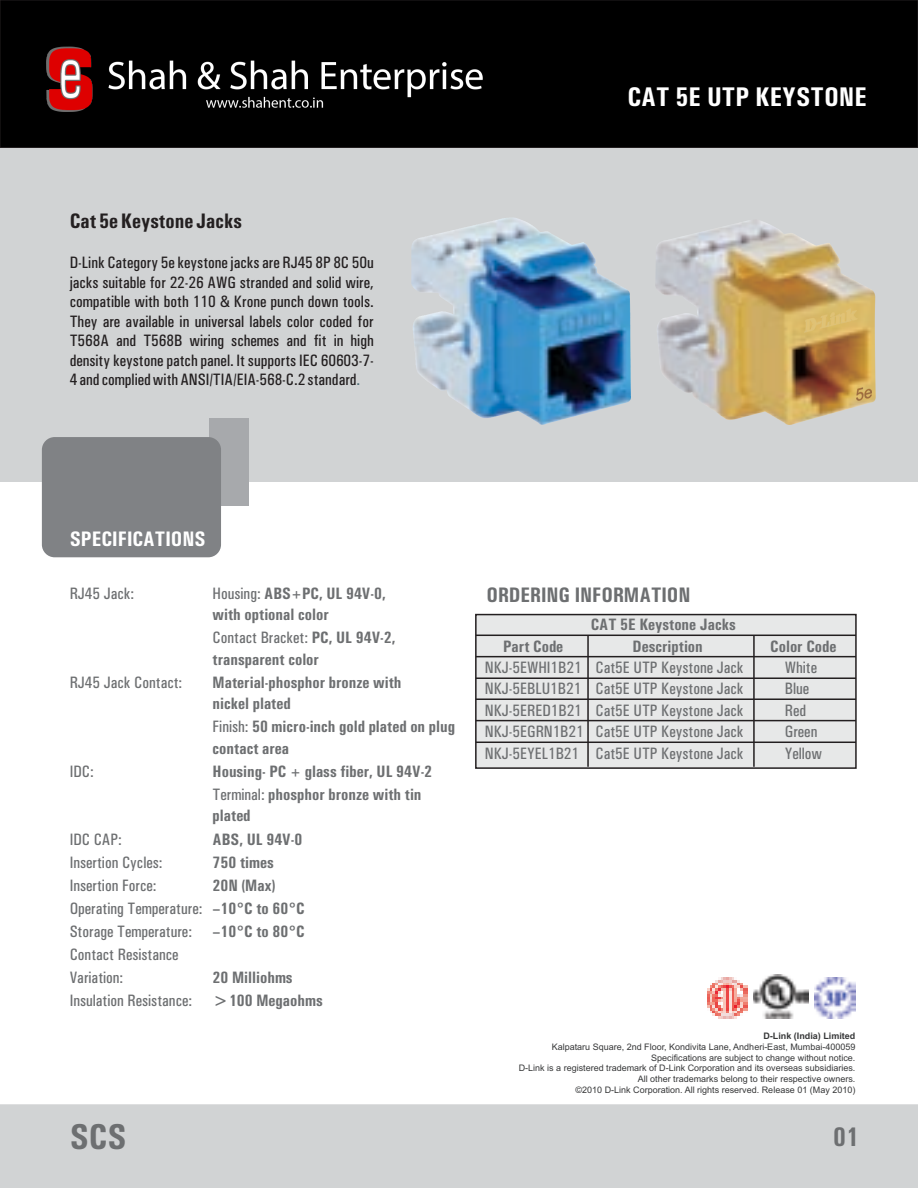
<style>
.page{position:relative;width:918px;height:1188px;background:#fff}
.page>*{position:absolute;margin:0;border:0;box-sizing:border-box;transform-origin:0 0}
.t1{font:700 condensed 36px "Univers";color:#6d6f71}
.t2{font:700 condensed 27px "Univers";color:#fff}
.t3{font:700 condensed 27px "Univers";color:#6d6f71}
.t4{font:700 condensed 21px "Univers";color:#6d6f71}
.t5{font:700 condensed 21px "Univers";color:#231f20}
.t6{font:700 condensed 21px "Univers";color:#fff}
.t7{font:500 condensed 16.5px/23.1px "Univers";color:#6d6f71}
.t8{font:700 condensed 16.5px/21.5px "Univers";color:#6d6f71}
.t9{font:500 condensed 16.5px/19.5px "Univers";color:#231f20;text-align:justify}
.t10{font:9px/10.6px "Arial";color:#373839;text-align:right}
.t11{font:700 9px "Arial";color:#373839}
.s1{color:#4b6c75}
.s2{font-weight:500}
.s3{font-weight:700}
</style>
<div class="page">
<div style="left:475px;top:614px;width:382px;height:155px;background:#e7e8e8;border:2px solid #231f20"></div>
<hr style="left:587px;top:635px;width:2px;height:132px;background:#231f20">
<hr style="left:476px;top:677px;width:380px;height:2px;background:#231f20">
<hr style="left:476px;top:698px;width:380px;height:2px;background:#231f20">
<hr style="left:476px;top:720px;width:380px;height:1px;background:#231f20">
<hr style="left:476px;top:742px;width:380px;height:1px;background:#231f20">
<hr style="left:476px;top:656px;width:380px;height:1px;background:#231f20">
<hr style="left:476px;top:635px;width:380px;height:1px;background:#231f20">
<div style="left:0;top:145px;width:918px;height:337px;background:#d1d3d4"></div>
<div style="left:0;top:0;width:918px;height:148px;background:#000;border:1px solid #231f20"></div>
<div style="left:209px;top:419px;width:39px;height:87px;background:#a7a9ac"></div>
<div style="left:42px;top:437px;width:179px;height:120px;background:#808285;border-radius:13px"></div>
<div style="left:0;top:1104px;width:918px;height:84px;background:#d1d3d4"></div>
<img style="left:707px;top:978px;width:40px;height:40px">
<img style="left:753px;top:974px;width:55px;height:44px">
<img style="left:814px;top:977px;width:41px;height:41px">
<img style="left:412px;top:218px;width:219px;height:206px">
<img style="left:656px;top:220px;width:219px;height:204px">
<img style="left:805px;top:309px;width:52px;height:24px">
<img style="left:856px;top:387px;width:15px;height:14px">
<hr style="left:753px;top:635px;width:2px;height:132px;background:#231f20">
<img style="left:0;top:30px;width:483px;height:98px">
<p class="t5" style="left:70px;top:214px;width:174px">Cat 5e Keystone Jacks</p>
<p class="t9" style="left:70px;top:254px;width:306px">D-Link Category 5e keystone jacks are RJ45 8P 8C 50u jacks suitable for 22-26 AWG stranded and solid wire, compatible with both 110 &amp; Krone punch down tools.<br>They are available in universal labels color coded for T568A and T568B wiring schemes and fit in high density keystone patch panel. It supports IEC 60603-7- 4 and complied with ANSI/TIA/EIA-568-C.2 standard<span class="s1">.</span></p>
<h2 class="t2" style="left:627px;top:87px;width:241px">CAT 5E UTP KEYSTONE</h2>
<p class="t6" style="left:70px;top:532px;width:137px">SPECIFICATIONS</p>
<p class="t7" style="left:70px;top:583px;width:66px">RJ45 Jack:</p>
<p class="t8" style="left:213px;top:584px;width:175px"><span class="s2">Housing:</span> ABS+PC, UL 94V-0, with optional color</p>
<p class="t8" style="left:213px;top:628px;width:184px"><span class="s2">Contact Bracket:</span> PC, UL 94V-2, transparent color</p>
<p class="t7" style="left:70px;top:672px;width:114px">RJ45 Jack Contact:</p>
<p class="t8" style="left:213px;top:673px;width:190px">Material-phosphor bronze with nickel plated</p>
<p class="t8" style="left:213px;top:718px;width:244px"><span class="s2">Finish:</span> 50 micro-inch gold plated on plug contact area</p>
<p class="t7" style="left:70px;top:761px;width:26px">IDC:</p>
<p class="t8" style="left:213px;top:761px;width:221px;line-height:23.1px">Housing- PC + glass fiber, UL 94V-2<br><span class="s2">Terminal:</span> phosphor bronze with tin</p>
<p class="t8" style="left:213px;top:807px;width:40px">plated</p>
<p class="t7" style="left:70px;top:829px;width:54px">IDC CAP:</p>
<p class="t8" style="left:213px;top:830px;width:91px">ABS, UL 94V-0</p>
<p class="t7" style="left:70px;top:852px;width:94px">Insertion Cycles:</p>
<p class="t8" style="left:213px;top:853px;width:63px">750 times</p>
<p class="t7" style="left:70px;top:875px;width:88px">Insertion Force:</p>
<p class="t7" style="left:70px;top:875px;width:237px;text-indent:143px"><span class="s3">20N (Max)<br></span>Operating Temperature: <span class="s3">–10°C to 60°C<br></span>Storage Temperature: <span class="s3">–10°C to 80°C<br></span>Contact Resistance<br>Variation:</p>
<p class="t8" style="left:70px;top:967px;width:254px;line-height:23.1px;text-indent:143px">20 Milliohms<br><span class="s2">Insulation Resistance:</span> &gt;100 Megaohms</p>
<p class="t4" style="left:486px;top:587px;width:206px">ORDERING INFORMATION</p>
<p class="t8" style="left:591px;top:615px;width:147px">CAT 5E Keystone Jacks</p>
<p class="t8" style="left:503px;top:637px;width:62px">Part Code</p>
<p class="t8" style="left:633px;top:637px;width:72px">Description</p>
<p class="t8" style="left:770px;top:637px;width:68px">Color Code</p>
<p class="t7" style="left:485px;top:657px;width:260px">NKJ-5EWHI1B21 Cat5E UTP Keystone Jack</p>
<p class="t7" style="left:785px;top:657px;width:34px">White</p>
<p class="t7" style="left:485px;top:679px;width:260px">NKJ-5EBLU1B21 Cat5E UTP Keystone Jack</p>
<p class="t7" style="left:785px;top:679px;width:26px">Blue</p>
<p class="t7" style="left:485px;top:700px;width:260px">NKJ-5ERED1B21 Cat5E UTP Keystone Jack</p>
<p class="t7" style="left:785px;top:700px;width:23px">Red</p>
<p class="t7" style="left:485px;top:722px;width:260px">NKJ-5EGRN1B21 Cat5E UTP Keystone Jack</p>
<p class="t7" style="left:785px;top:722px;width:34px">Green</p>
<p class="t7" style="left:485px;top:743px;width:260px">NKJ-5EYEL1B21 Cat5E UTP Keystone Jack</p>
<p class="t7" style="left:785px;top:743px;width:39px">Yellow</p>
<p class="t11" style="left:763px;top:1033px;width:94px">D-Link (India) Limited</p>
<p class="t10" style="left:519px;top:1042px;width:338px">Kalpataru Square, 2nd Floor, Kondivita Lane, Andheri-East, Mumbai-400059<br>Specifications are subject to change without notice.<br>D-Link is a registered trademark of D-Link Corporation and its overseas subsidiaries.<br>All other trademarks belong to their respective owners.<br>©2010 D-Link Corporation. All rights reserved. Release 01 (May 2010)</p>
<h1 class="t1" style="left:70px;top:1125px;width:59px">SCS</h1>
<h2 class="t3" style="left:833px;top:1128px;width:27px">01</h2>
</div>
